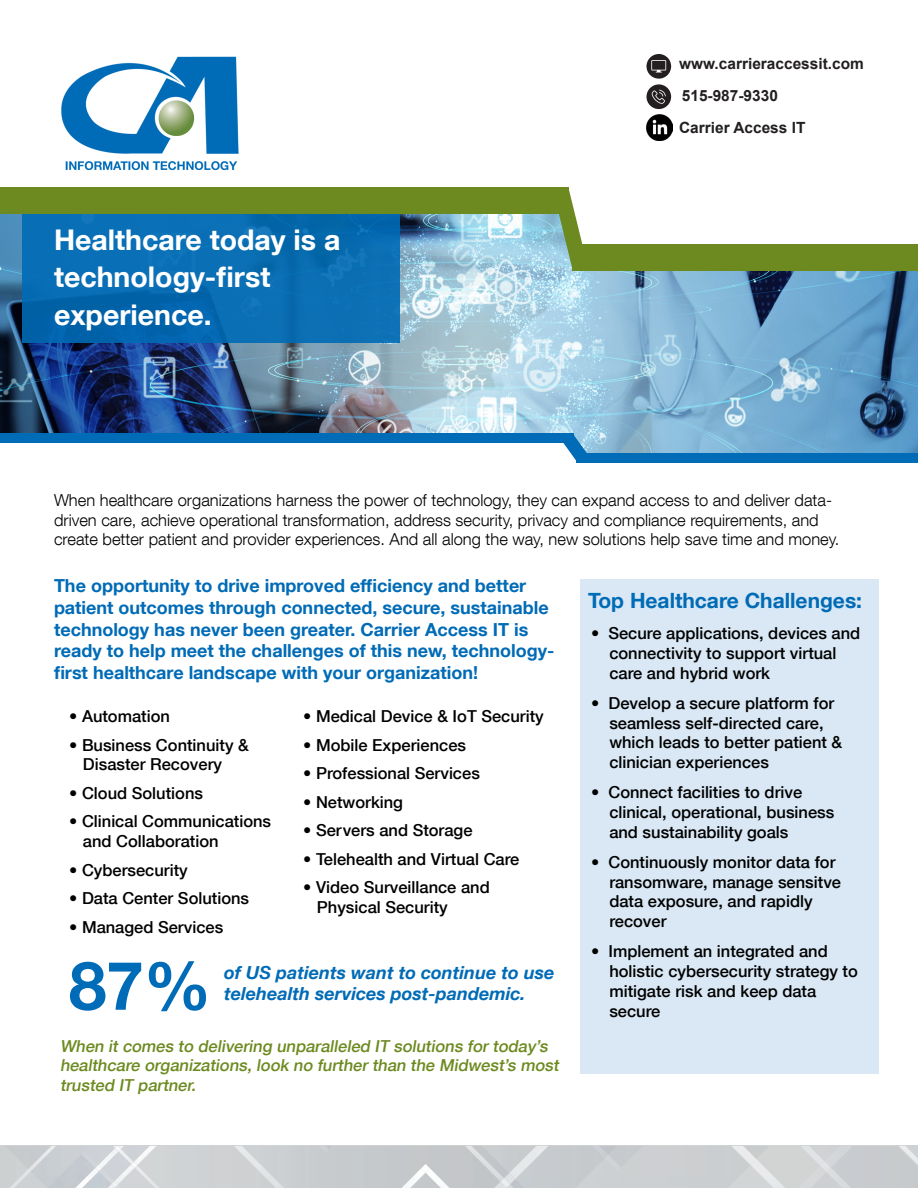
<style>
.page{position:relative;width:918px;height:1188px;background:#fff}
.page>*{position:absolute;margin:0;border:0;box-sizing:border-box;transform-origin:0 0}
.t1{font:700 67.2px "Helvetica Neue LT Com";color:#006bb6}
.t2{font:700 28.5px/37.5px "Helvetica Neue LT Com";color:#fff}
.t3{font:700 21px "Helvetica Neue LT Com";color:#006bb6}
.t4{font:700 18px/21.6px "Helvetica Neue LT Com";color:#006bb6}
.t5{font:italic 700 18px "Helvetica Neue LT Com";color:#006bb6}
.t6{font:500 16.5px/19.8px "Helvetica Neue LT Com";color:#000}
.t7{font:300 16.5px/19.8px "Helvetica Neue LT Com";color:#000}
.t8{font:italic 500 16.5px/19.8px "Helvetica Neue LT Com";color:#6c8a1f}
.t9{font:700 15.45px "Arial";color:#231f20}
</style>
<div class="page">
<div style="left:580px;top:580px;width:299px;height:494px;background:#d9e8f4"></div>
<img style="left:61px;top:56px;width:178px;height:115px">
<img style="left:0;top:214px;width:918px;height:240px">
<div style="left:0;top:188px;width:569px;height:26px;background:#6c8a1f"></div>
<svg style="left:555px;top:190px;width:31px;height:81px"></svg>
<div style="left:0;top:434px;width:573px;height:9px;background:#006bb6"></div>
<div style="left:577px;top:454px;width:341px;height:9px;background:#006bb6"></div>
<svg style="left:560px;top:434px;width:31px;height:29px"></svg>
<div style="left:572px;top:245px;width:346px;height:26px;background:#6c8a1f"></div>
<div style="left:22px;top:214px;width:377px;height:128px;background:linear-gradient(to right,#056ab2,#0b6eb2)"></div>
<div style="left:0;top:1146px;width:918px;height:42px;background:#caced0"></div>
<img style="left:751px;top:1165px;width:34px;height:23px">
<img style="left:801px;top:1146px;width:22px;height:19px">
<img style="left:826px;top:1168px;width:25px;height:20px">
<svg style="left:820px;top:1161px;width:11px;height:11px"></svg>
<img style="left:10px;top:1170px;width:21px;height:18px">
<img style="left:28px;top:1146px;width:28px;height:25px">
<img style="left:899px;top:1146px;width:19px;height:19px">
<svg style="left:756px;top:1159px;width:6px;height:6px"></svg>
<img style="left:732px;top:1146px;width:24px;height:19px">
<img style="left:139px;top:1168px;width:20px;height:20px">
<img style="left:139px;top:1146px;width:17px;height:17px">
<img style="left:504px;top:1146px;width:44px;height:33px">
<img style="left:593px;top:1146px;width:15px;height:12px">
<img style="left:515px;top:1173px;width:9px;height:15px">
<img style="left:465px;top:1146px;width:39px;height:36px">
<svg style="left:494px;top:1173px;width:21px;height:15px"></svg>
<img style="left:401px;top:1164px;width:49px;height:24px">
<img style="left:426px;top:1168px;width:24px;height:20px">
<svg style="left:421px;top:1164px;width:10px;height:10px"></svg>
<img style="left:234px;top:1146px;width:50px;height:42px">
<img style="left:48px;top:1151px;width:34px;height:37px">
<img style="left:75px;top:1165px;width:2px;height:21px">
<img style="left:77px;top:1165px;width:18px;height:23px">
<img style="left:82px;top:1156px;width:13px;height:12px">
<svg style="left:95px;top:1146px;width:44px;height:42px"></svg>
<img style="left:646px;top:115px;width:27px;height:26px">
<div style="left:646px;top:54px;width:25px;height:25px;background:#231f20;border-radius:50%"></div>
<svg style="left:651px;top:60px;width:15px;height:13px"></svg>
<div style="left:646px;top:84px;width:25px;height:25px;background:#231f20;border-radius:50%"></div>
<svg style="left:652px;top:90px;width:14px;height:14px"></svg>
<p class="t9" style="left:679px;top:53px;width:186px">www.carrieraccessit.com</p>
<p class="t9" style="left:682px;top:85px;width:98px">515-987-9330</p>
<p class="t2" style="left:54px;top:220px;width:288px">Healthcare today is a technology-first</p>
<p class="t2" style="left:54px;top:295px;width:159px">experience.</p>
<p class="t9" style="left:679px;top:117px;width:128px">Carrier Access IT</p>
<p class="t7" style="left:54px;top:490px;width:787px">When healthcare organizations harness the power of technology, they can expand access to and deliver data&shy;driven care, achieve operational transformation, address security, privacy and compliance requirements, and create better patient and provider experiences. And all along the way, new solutions help save time and money.</p>
<p class="t4" style="left:54px;top:575px;width:502px">The opportunity to drive improved efficiency and better patient outcomes through connected, secure, sustainable technology has never been greater. Carrier Access IT is ready to help meet the challenges of this new, technology&shy;first healthcare landscape with your organization!</p>
<p class="t6" style="left:69px;top:706px;width:102px">• Automation</p>
<p class="t6" style="left:83px;top:735px;width:167px;text-indent:-14px">• Business Continuity &amp;<br>Disaster Recovery</p>
<p class="t6" style="left:69px;top:783px;width:135px">• Cloud Solutions</p>
<p class="t6" style="left:83px;top:811px;width:190px;text-indent:-14px">• Clinical Communications and Collaboration</p>
<p class="t6" style="left:69px;top:860px;width:120px">• Cybersecurity</p>
<p class="t6" style="left:69px;top:888px;width:182px">• Data Center Solutions</p>
<p class="t6" style="left:69px;top:917px;width:156px">• Managed Services</p>
<p class="t6" style="left:303px;top:706px;width:242px">• Medical Device &amp; IoT Security</p>
<p class="t6" style="left:303px;top:735px;width:164px">• Mobile Experiences</p>
<p class="t6" style="left:303px;top:763px;width:178px">• Professional Services</p>
<p class="t6" style="left:303px;top:792px;width:101px">• Networking</p>
<p class="t6" style="left:303px;top:820px;width:171px">• Servers and Storage</p>
<p class="t6" style="left:303px;top:849px;width:218px">• Telehealth and Virtual Care</p>
<p class="t6" style="left:317px;top:877px;width:174px;text-indent:-14px">• Video Surveillance and<br>Physical Security</p>
<p class="t1" style="left:69px;top:943px;width:144px">87%</p>
<p class="t5" style="left:224px;top:961px;width:332px">of US patients want to continue to use</p>
<p class="t5" style="left:224px;top:983px;width:303px">telehealth services post-pandemic.</p>
<p class="t8" style="left:60px;top:1036px;width:492px">When it comes to delivering unparalleled IT solutions for today ’s</p>
<p class="t8" style="left:60px;top:1055px;width:503px">healthcare organizations, look no further than the Midwest’s most trusted IT partner.</p>
<p class="t3" style="left:588px;top:587px;width:276px">Top Healthcare Challenges:</p>
<p class="t6" style="left:609px;top:623px;width:252px;text-indent:-18px">• Secure applications, devices and connectivity to support virtual care and hybrid work</p>
<p class="t6" style="left:609px;top:693px;width:234px;text-indent:-18px">• Develop a secure platform for seamless self-directed care, which leads to better patient &amp; clinician experiences</p>
<p class="t6" style="left:609px;top:782px;width:227px;text-indent:-18px">• Connect facilities to drive clinical, operational, business and sustainability goals</p>
<p class="t6" style="left:609px;top:852px;width:233px;text-indent:-18px">• Continuously monitor data for ransomware, manage sensitve data exposure, and rapidly recover</p>
<p class="t6" style="left:609px;top:941px;width:250px;text-indent:-18px">• Implement an integrated and holistic cybersecurity strategy to mitigate risk and keep data secure</p>
</div>
